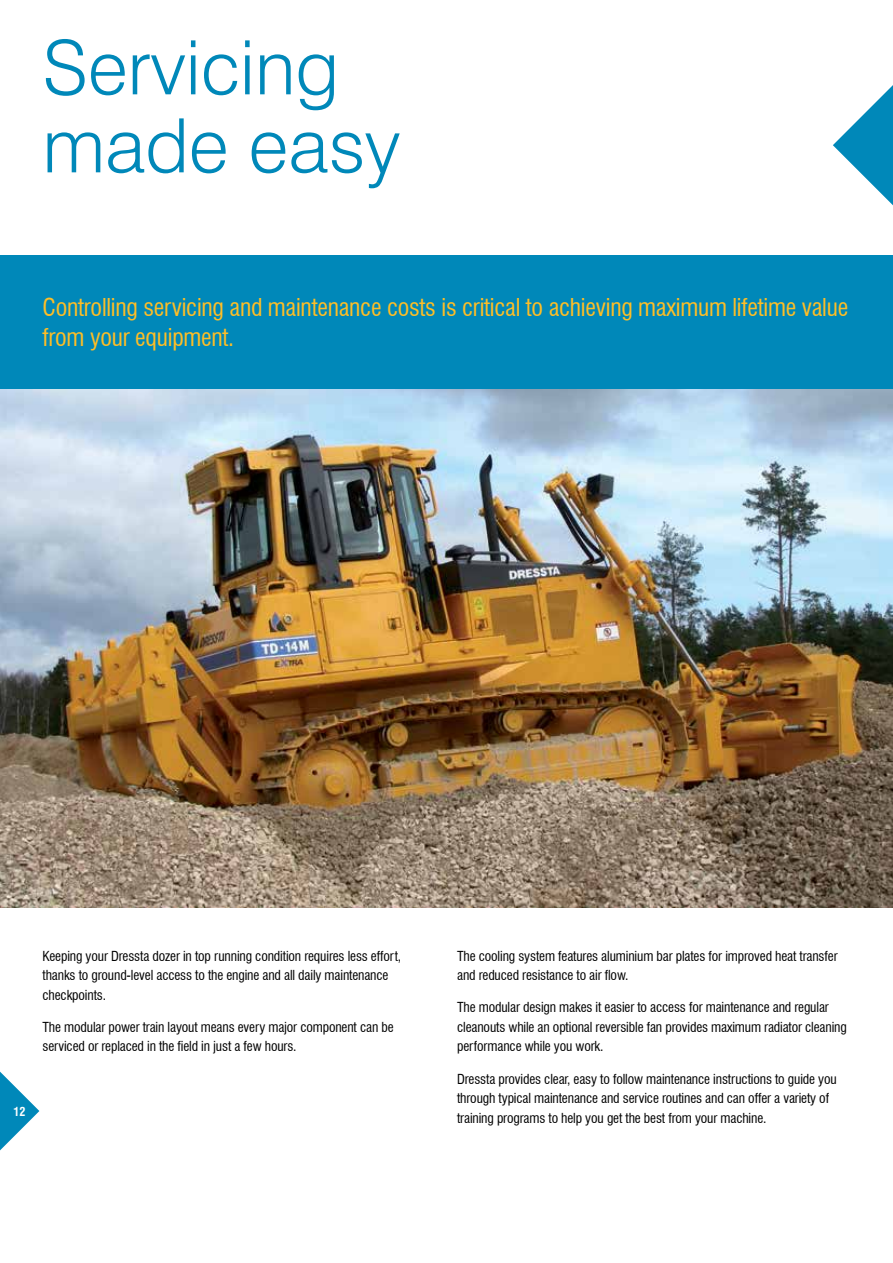
<style>
.page{position:relative;width:893px;height:1263px;background:#fff}
.page>*{position:absolute;margin:0;border:0;box-sizing:border-box;transform-origin:0 0}
.t1{font:75px/78px "Swis 721 Lt EU";color:#0088b9}
.t2{font:condensed 24px/30px "Swiss 721 BT";letter-spacing:-.01em;color:#febe26}
.t3{font:condensed 13.5px/19.5px "Swiss 721 BT";letter-spacing:-.01em;color:#000}
.t4{font:700 condensed 12px "Swiss 721 BT";color:#fff}
</style>
<div class="page">
<img style="left:0;top:389px;width:893px;height:519px">
<svg style="left:833px;top:85px;width:60px;height:120px"></svg>
<div style="left:0;top:255px;width:893px;height:134px;background:#0088b9"></div>
<svg style="left:0;top:1071px;width:39px;height:80px"></svg>
<h1 class="t1" style="left:43px;top:30px;width:359px">Servicing made easy</h1>
<h2 class="t2" style="left:43px;top:292px;width:807px">Controlling servicing and maintenance costs is critical to achieving maximum lifetime value from your equipment.</h2>
<p class="t3" style="left:43px;top:946px;width:360px">Keeping your Dressta dozer in top running condition requires less effort, thanks to ground-level access to the engine and all daily maintenance checkpoints.</p>
<p class="t3" style="left:43px;top:1017px;width:353px">The modular power train layout means every major component can be serviced or replaced in the field in just a few hours.</p>
<p class="t4" style="left:14px;top:1104px;width:13px">12</p>
<p class="t3" style="left:457px;top:946px;width:382px">The cooling system features aluminium bar plates for improved heat transfer and reduced resistance to air flow.</p>
<p class="t3" style="left:457px;top:998px;width:391px">The modular design makes it easier to access for maintenance and regular cleanouts while an optional reversible fan provides maximum radiator cleaning performance while you work.</p>
<p class="t3" style="left:457px;top:1069px;width:381px">Dressta provides clear, easy to follow maintenance instructions to guide you through typical maintenance and service routines and can offer a variety of training programs to help you get the best from your machine.</p>
</div>
